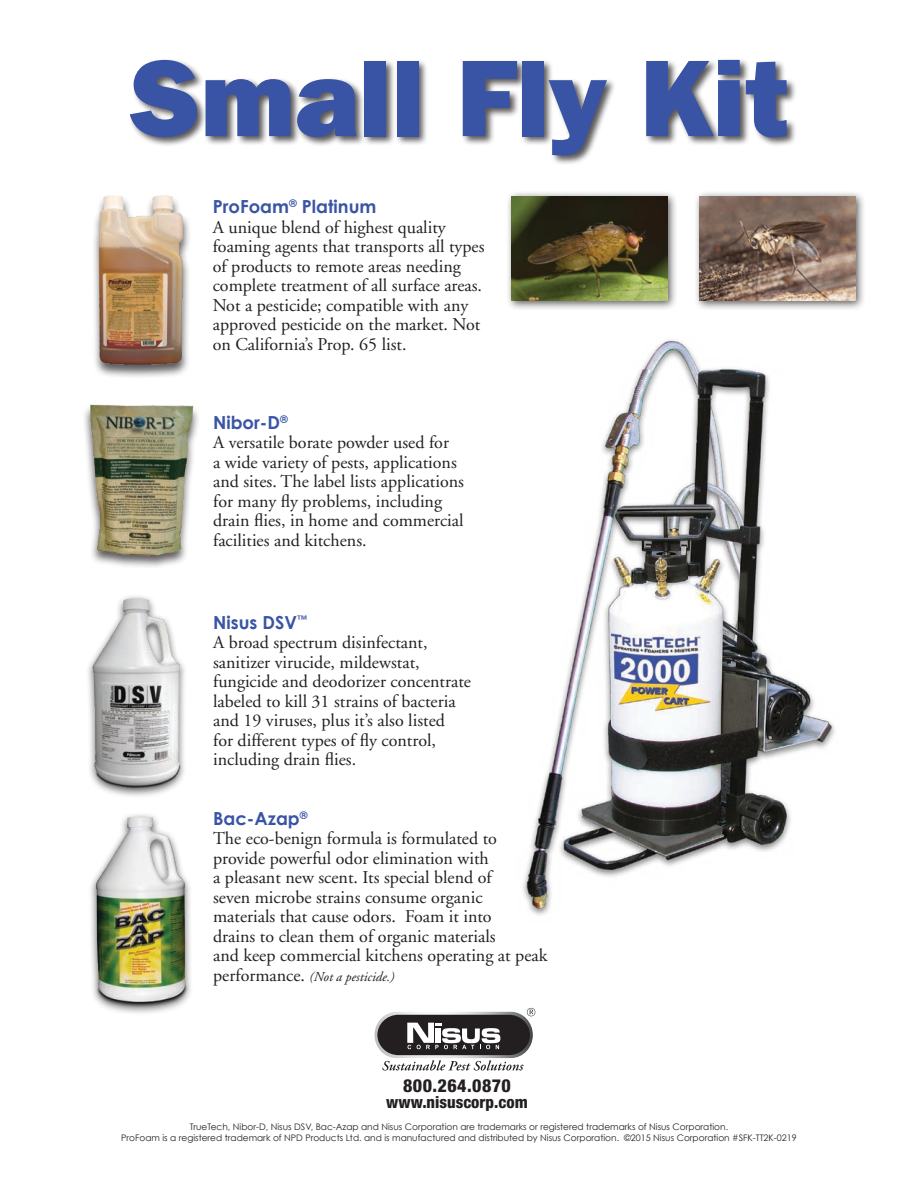
<style>
.page{position:relative;width:918px;height:1188px;background:#fff}
.page>*{position:absolute;margin:0;border:0;box-sizing:border-box;transform-origin:0 0}
.t1{font:800 109.5px "Franklin Gothic";color:#3954a5}
.t2{font:18px/19.5px "Adobe Garamond";color:#231f20}
.t3{font:700 18px "Century Gothic";color:#3954a5}
.t4{font:800 condensed 18px "Helvetica Neue LT Std";letter-spacing:.025em;color:#231f20}
.t5{font:800 condensed 16.5px "Helvetica Neue LT Std";color:#231f20}
.t6{font:italic 13.5px "Adobe Garamond";color:#231f20}
.t7{font:9px/10.8px "Century Gothic";color:#231f20;text-align:center}
.s1{font-style:normal;font-size:18px}
</style>
<div class="page">
<img style="left:523px;top:340px;width:312px;height:575px">
<svg style="left:377px;top:1008px;width:158px;height:63px"></svg>
<div style="left:128px;top:58px;width:669px;height:107px;background:#231f20;opacity:.75"></div>
<div style="left:91px;top:195px;width:100px;height:184px;background:#231f20;opacity:.75"></div>
<img style="left:91px;top:195px;width:100px;height:178px">
<div style="left:82px;top:404px;width:118px;height:165px;background:#231f20;opacity:.75"></div>
<img style="left:86px;top:404px;width:111px;height:154px">
<div style="left:85px;top:594px;width:103px;height:205px;background:#231f20;opacity:.75"></div>
<img style="left:85px;top:594px;width:103px;height:199px">
<img style="left:90px;top:814px;width:101px;height:199px">
<div style="left:506px;top:191px;width:172px;height:120px;background:#231f20;opacity:.75"></div>
<img style="left:512px;top:197px;width:156px;height:104px">
<div style="left:694px;top:191px;width:172px;height:120px;background:#231f20;opacity:.75"></div>
<img style="left:699px;top:197px;width:156px;height:104px">
<h1 class="t1" style="left:128px;top:34px;width:663px">Small Fly Kit</h1>
<p class="t3" style="left:213px;top:195px;width:165px">ProFoam<sup>®</sup> Platinum</p>
<p class="t2" style="left:213px;top:218px;width:273px">A unique blend of highest quality foaming agents that transports all types of products to remote areas needing complete treatment of all surface areas.<br>Not a pesticide; compatible with any approved pesticide on the market. Not on California’s Prop. 65 list.</p>
<p class="t3" style="left:213px;top:411px;width:76px">Nibor-D<sup>®</sup></p>
<p class="t2" style="left:213px;top:433px;width:253px">A versatile borate powder used for<br>a wide variety of pests, applications and sites. The label lists applications for many fly problems, including drain flies, in home and commercial facilities and kitchens.</p>
<p class="t3" style="left:213px;top:611px;width:96px">Nisus DSV<sup>™</sup></p>
<p class="t2" style="left:213px;top:633px;width:259px">A broad spectrum disinfectant, sanitizer virucide, mildewstat, fungicide and deodorizer concentrate labeled to kill 31 strains of bacteria and 19 viruses, plus it’s also listed<br>for different types of fly control, including drain flies.</p>
<p class="t3" style="left:213px;top:807px;width:96px">Bac-Azap<sup>®</sup></p>
<p class="t2" style="left:213px;top:830px;width:336px">The eco-benign formula is formulated to provide powerful odor elimination with<br>a pleasant new scent. Its special blend of<br>seven microbe strains consume organic materials that cause odors. Foam it into<br>drains to clean them of organic materials<br>and keep commercial kitchens operating at peak</p>
<p class="t6" style="left:213px;top:970px;width:183px"><span class="s1">performance.</span> (Not a pesticide.)</p>
<p class="t4" style="left:403px;top:1074px;width:109px">800.264.0870</p>
<p class="t5" style="left:386px;top:1092px;width:143px">www.nisuscorp.com</p>
<p class="t7" style="left:121px;top:1121px;width:677px">TrueTech, Nibor-D, Nisus DSV, Bac-Azap and Nisus Corporation are trademarks or registered trademarks of Nisus Corporation.<br>ProFoam is a registered trademark of NPD Products Ltd. and is manufactured and distributed by Nisus Corporation. ©2015 Nisus Corporation #SFK-TT2K-0219</p>
</div>
